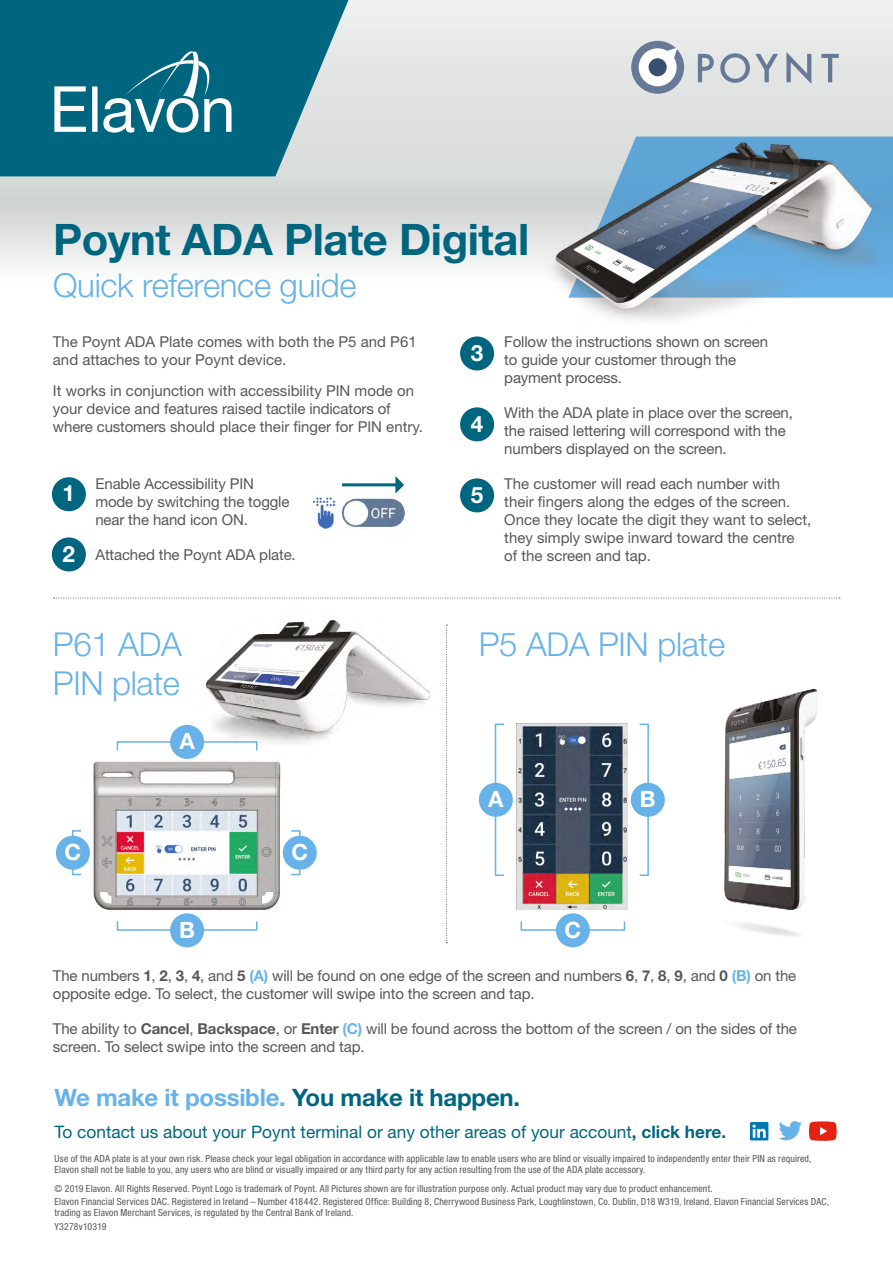
<style>
.page{position:relative;width:893px;height:1263px;background:#fff}
.page>*{position:absolute;margin:0;border:0;box-sizing:border-box;transform-origin:0 0}
.t1{font:700 43.5px "Helvetica Neue LT Std";letter-spacing:-.01em;color:#006680}
.t2{font:300 33px "Helvetica Neue LT Std";letter-spacing:-.01em;color:#67b2e8}
.t3{font:700 24px "Helvetica Neue LT Std";letter-spacing:-.01em;color:#67b2e8}
.t4{font:700 22.5px "Helvetica Neue LT Pro";color:#fff}
.t5{font:17.25px "Helvetica Neue LT Std";color:#006680}
.t6{font:15px/18px "Helvetica Neue LT Std";letter-spacing:-.01em;color:#575756}
.t7{font:condensed 9.75px/11.2px "Helvetica Neue LT Std";letter-spacing:.015em;color:#575756}
.s1{font-weight:700}
.s2{font-weight:700;color:#67b2e8}
.s3{color:#006680}
</style>
<div class="page">
<img style="left:170px;top:619px;width:261px;height:138px">
<svg style="left:0;top:0;width:893px;height:371px"></svg>
<div style="left:52px;top:477px;width:34px;height:34px;background:#006680;border-radius:50%"></div>
<div style="left:52px;top:537px;width:34px;height:34px;background:#006680;border-radius:50%"></div>
<svg style="left:54px;top:598px;width:786px;height:1px"></svg>
<svg style="left:446px;top:625px;width:1px;height:318px"></svg>
<svg style="left:0;top:0;width:348px;height:176px;background:#1e768d"></svg>
<svg style="left:54px;top:51px;width:178px;height:82px"></svg>
<svg style="left:698px;top:54px;width:16px;height:28px"></svg>
<svg style="left:720px;top:53px;width:58px;height:30px;background:#bdc4cd"></svg>
<svg style="left:786px;top:52px;width:25px;height:32px"></svg>
<svg style="left:821px;top:54px;width:18px;height:28px"></svg>
<svg style="left:631px;top:41px;width:53px;height:53px"></svg>
<img style="left:314px;top:486px;width:91px;height:43px">
<hr style="left:342px;top:483px;width:60px;height:3px;background:#006680">
<svg style="left:395px;top:476px;width:9px;height:18px"></svg>
<img style="left:516px;top:723px;width:111px;height:187px">
<div style="left:639px;top:723px;width:10px;height:153px;border:2px solid #67b2e8"></div>
<div style="left:631px;top:783px;width:34px;height:34px;background:#67b2e8;border-radius:50%"></div>
<div style="left:495px;top:723px;width:10px;height:153px;border:2px solid #67b2e8"></div>
<div style="left:479px;top:783px;width:34px;height:34px;background:#67b2e8;border-radius:50%"></div>
<div style="left:521px;top:921px;width:104px;height:10px;border:2px solid #67b2e8"></div>
<div style="left:556px;top:913px;width:34px;height:34px;background:#67b2e8;border-radius:50%"></div>
<img style="left:725px;top:689px;width:92px;height:221px">
<svg style="left:735px;top:922px;width:66px;height:14px"></svg>
<img style="left:93px;top:761px;width:189px;height:150px">
<div style="left:72px;top:830px;width:10px;height:45px;border:2px solid #67b2e8"></div>
<div style="left:56px;top:836px;width:34px;height:34px;background:#67b2e8;border-radius:50%"></div>
<div style="left:291px;top:830px;width:10px;height:45px;border:2px solid #67b2e8"></div>
<div style="left:283px;top:836px;width:34px;height:34px;background:#67b2e8;border-radius:50%"></div>
<div style="left:117px;top:921px;width:140px;height:10px;border:2px solid #67b2e8"></div>
<div style="left:117px;top:741px;width:140px;height:10px;border:2px solid #67b2e8"></div>
<div style="left:170px;top:913px;width:34px;height:34px;background:#67b2e8;border-radius:50%"></div>
<div style="left:170px;top:725px;width:34px;height:34px;background:#67b2e8;border-radius:50%"></div>
<img style="left:528px;top:94px;width:365px;height:260px">
<div style="left:750px;top:1122px;width:18px;height:18px;background:#0076b3"></div>
<svg style="left:752px;top:1124px;width:14px;height:14px"></svg>
<svg style="left:779px;top:1121px;width:23px;height:19px"></svg>
<svg style="left:809px;top:1121px;width:28px;height:20px"></svg>
<div style="left:460px;top:407px;width:34px;height:34px;background:#006680;border-radius:50%"></div>
<div style="left:460px;top:336px;width:34px;height:34px;background:#006680;border-radius:50%"></div>
<div style="left:460px;top:478px;width:34px;height:34px;background:#006680;border-radius:50%"></div>
<h1 class="t1" style="left:53px;top:212px;width:478px">Poynt ADA Plate Digital</h1>
<h2 class="t2" style="left:53px;top:265px;width:305px">Quick reference guide</h2>
<p class="t6" style="left:53px;top:333px;width:365px">The Poynt ADA Plate comes with both the P5 and P61 and attaches to your Poynt device.</p>
<p class="t6" style="left:53px;top:381px;width:371px">It works in conjunction with accessibility PIN mode on your device and features raised tactile indicators of where customers should place their finger for PIN entry.</p>
<h3 class="t4" style="left:63px;top:479px;width:14px">1</h3>
<h3 class="t4" style="left:63px;top:539px;width:14px">2</h3>
<p class="t6" style="left:95px;top:475px;width:196px">Enable Accessibility PIN mode by switching the toggle near the hand icon ON.</p>
<p class="t6" style="left:95px;top:546px;width:202px">Attached the Poynt ADA plate.</p>
<h3 class="t4" style="left:471px;top:338px;width:14px">3</h3>
<h3 class="t4" style="left:471px;top:409px;width:14px">4</h3>
<h3 class="t4" style="left:471px;top:480px;width:14px">5</h3>
<p class="t6" style="left:504px;top:333px;width:265px">Follow the instructions shown on screen to guide your customer through the payment process.</p>
<p class="t6" style="left:504px;top:404px;width:290px">With the ADA plate in place over the screen, the raised lettering will correspond with the numbers displayed on the screen.</p>
<p class="t6" style="left:504px;top:475px;width:309px">The customer will read each number with their fingers along the edges of the screen.<br>Once they locate the digit they want to select, they simply swipe inward toward the centre of the screen and tap.</p>
<h2 class="t2" style="left:53px;top:624px;width:130px">P61 ADA</h2>
<h2 class="t2" style="left:479px;top:624px;width:248px">P5 ADA PIN plate</h2>
<h2 class="t2" style="left:53px;top:663px;width:128px">PIN plate</h2>
<h3 class="t4" style="left:179px;top:727px;width:17px">A</h3>
<h3 class="t4" style="left:65px;top:838px;width:18px">C</h3>
<h3 class="t4" style="left:291px;top:838px;width:18px">C</h3>
<h3 class="t4" style="left:179px;top:915px;width:17px">B</h3>
<h3 class="t4" style="left:488px;top:785px;width:17px">A</h3>
<h3 class="t4" style="left:640px;top:785px;width:17px">B</h3>
<h3 class="t4" style="left:565px;top:915px;width:18px">C</h3>
<p class="t6" style="left:53px;top:967px;width:745px">The numbers <span class="s1">1</span>, <span class="s1">2</span>, <span class="s1">3</span>, <span class="s1">4</span>, and <span class="s1">5</span> <span class="s2">(A)</span> will be found on one edge of the screen and numbers <span class="s1">6</span>, <span class="s1">7</span>, <span class="s1">8</span>, <span class="s1">9</span>, and <span class="s1">0</span> <span class="s2">(B)</span> on the opposite edge. To select, the customer will swipe into the screen and tap.</p>
<p class="t6" style="left:53px;top:1020px;width:745px">The ability to <span class="s1">Cancel</span>, <span class="s1">Backspace</span>, or <span class="s1">Enter</span> <span class="s2">(C)</span> will be found across the bottom of the screen / on the sides of the screen. To select swipe into the screen and tap.</p>
<h3 class="t3" style="left:55px;top:1082px;width:467px">We make it possible. <span class="s3">You make it happen.</span></h3>
<p class="t5" style="left:55px;top:1122px;width:673px">To contact us about your Poynt terminal or any other areas of your account<span class="s1">, click here.</span></p>
<p class="t7" style="left:55px;top:1153px;width:758px">Use of the ADA plate is at your own risk. Please check your legal obligation in accordance with applicable law to enable users who are blind or visually impaired to independently enter their PIN as required,<br>Elavon shall not be liable to you, any users who are blind or visually impaired or any third party for any action resulting from the use of the ADA plate accessory.</p>
<p class="t7" style="left:55px;top:1181px;width:776px;line-height:13.4px">© 2019 Elavon. All Rights Reserved. Poynt Logo is trademark of Poynt. All Pictures shown are for illustration purpose only. Actual product may vary due to product enhancement.<br>Elavon Financial Services DAC. Registered in Ireland – Number 418442. Registered Office: Building 8, Cherrywood Business Park, Loughlinstown, Co. Dublin, D18 W319, Ireland. Elavon Financial Services DAC,</p>
<p class="t7" style="left:55px;top:1206px;width:300px;line-height:14.1px">trading as Elavon Merchant Services, is regulated by the Central Bank of Ireland.<br>Y3278v10319</p>
</div>
